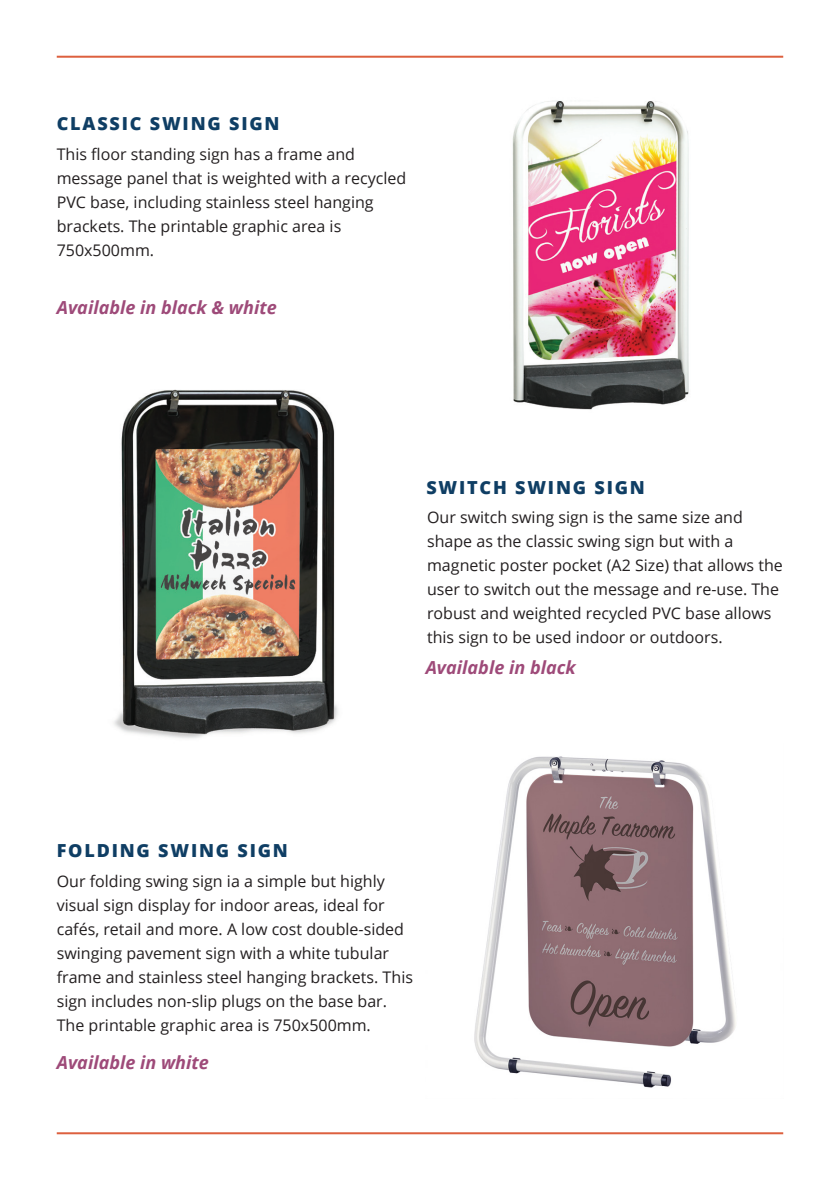
<style>
.page{position:relative;width:840px;height:1191px;background:#fff}
.page>*{position:absolute;margin:0;border:0;box-sizing:border-box;transform-origin:0 0}
.t1{font:italic 700 18px "Open Sans";color:#9e4a79}
.t2{font:800 18px "Open Sans";letter-spacing:.1em;color:#0f3e64}
.t3{font:16px/24px "Open Sans";color:#231f20}
</style>
<div class="page">
<img style="left:512px;top:100px;width:177px;height:310px">
<img style="left:113px;top:389px;width:225px;height:350px">
<img style="left:474px;top:756px;width:262px;height:332px">
<hr style="left:57px;top:1132px;width:725px;height:2px;background:#dd603e">
<hr style="left:57px;top:56px;width:725px;height:2px;background:#dd603e">
<p class="t2" style="left:57px;top:110px;width:224px">CLASSIC SWING SIGN</p>
<p class="t3" style="left:57px;top:141px;width:351px">This floor standing sign has a frame and message panel that is weighted with a recycled PVC base, including stainless steel hanging brackets. The printable graphic area is 750x500mm.</p>
<p class="t1" style="left:57px;top:294px;width:221px">Available in black &amp; white</p>
<p class="t2" style="left:426px;top:474px;width:220px">SWITCH SWING SIGN</p>
<p class="t3" style="left:427px;top:504px;width:357px">Our switch swing sign is the same size and shape as the classic swing sign but with a magnetic poster pocket (A2 Size) that allows the user to switch out the message and re-use. The robust and weighted recycled PVC base allows this sign to be used indoor or outdoors.</p>
<p class="t1" style="left:425px;top:655px;width:151px">Available in black</p>
<p class="t2" style="left:57px;top:837px;width:232px">FOLDING SWING SIGN</p>
<p class="t3" style="left:57px;top:868px;width:357px">Our folding swing sign ia a simple but highly visual sign display for indoor areas, ideal for cafés, retail and more. A low cost double-sided swinging pavement sign with a white tubular frame and stainless steel hanging brackets. This sign includes non-slip plugs on the base bar.<br>The printable graphic area is 750x500mm.</p>
<p class="t1" style="left:57px;top:1049px;width:154px">Available in white</p>
</div>
